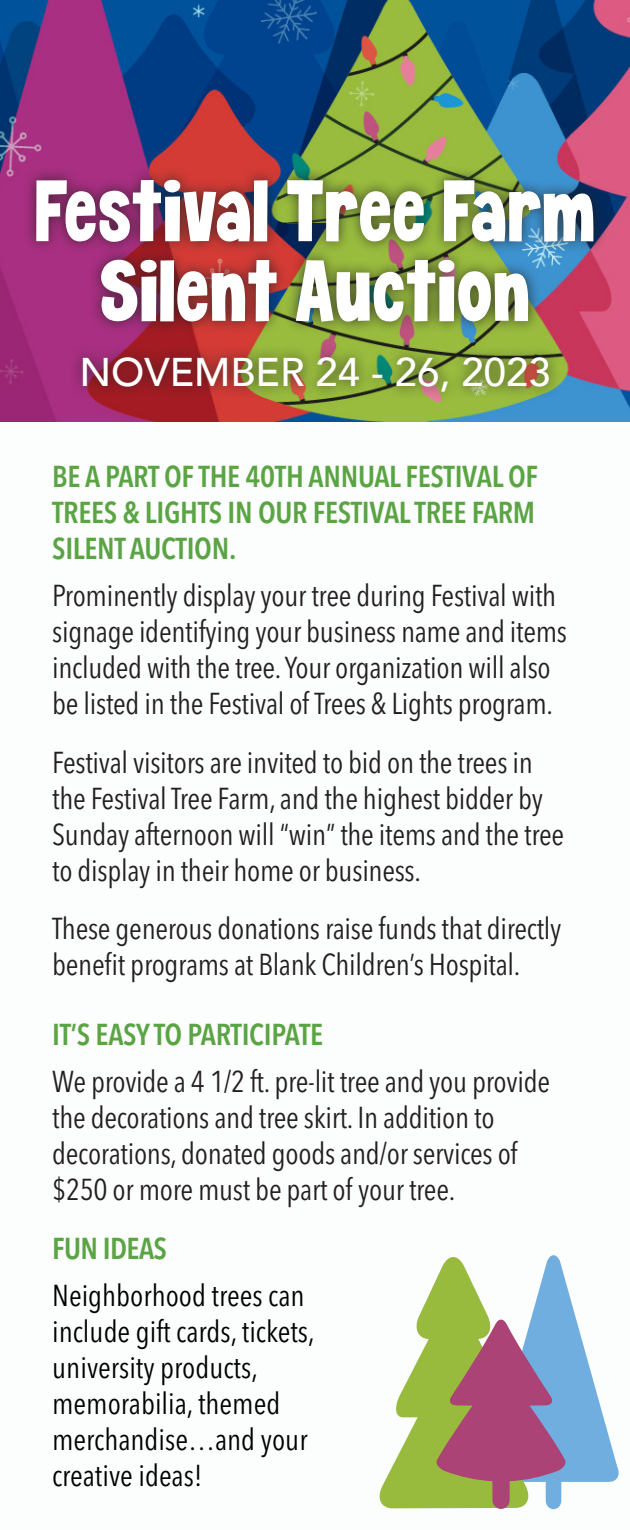
<style>
.page{position:relative;width:630px;height:1530px;background:#fff}
.page>*{position:absolute;margin:0;border:0;box-sizing:border-box;transform-origin:0 0}
.t1{font:102.5px/80px "KG Crossing A Line";color:#fff;text-align:center}
.t2{font:500 40px "Avenir";color:#fff}
.t3{font:condensed 30px/36px "Avenir Next LT Pro";letter-spacing:-.01em;color:#231f20}
.t4{font:condensed 30px/36px "Avenir Next LT Pro";color:#000}
.t5{font:600 condensed 30px/36px "Avenir Next LT Pro";letter-spacing:-.01em;color:#5ba444;text-align:justify}
</style>
<div class="page">
<img style="left:0;top:0;width:630px;height:421px">
<div style="left:23px;top:166px;width:584px;height:238px;background:#231f20;opacity:.75"></div>
<svg style="left:379px;top:1255px;width:240px;height:254px"></svg>
<p class="t1" style="left:35px;top:170px;width:562px">Festival Tree Farm<br>Silent Auction</p>
<p class="t2" style="left:79px;top:338px;width:473px">NOVEMBER 24 - 26, 2023</p>
<p class="t5" style="left:52px;top:459px;width:487px">BE A PART OF THE 40TH ANNUAL FESTIVAL OF TREES &amp; LIGHTS IN OUR FESTIVAL TREE FARM SILENT AUCTION.</p>
<p class="t3" style="left:52px;top:578px;width:516px">Prominently display your tree during Festival with signage identifying your business name and items included with the tree. Your organization will also be listed in the Festival of Trees &amp; Lights program.</p>
<p class="t3" style="left:52px;top:744px;width:514px">Festival visitors are invited to bid on the trees in the Festival Tree Farm, and the highest bidder by Sunday afternoon will “win” the items and the tree to display in their home or business.</p>
<p class="t3" style="left:52px;top:911px;width:511px">These generous donations raise funds that directly benefit programs at Blank Children’s Hospital.</p>
<p class="t5" style="left:52px;top:1017px;width:273px">IT’S EASY TO PARTICIPATE</p>
<p class="t3" style="left:52px;top:1064px;width:499px">We provide a 4 1/2 ft. pre-lit tree and you provide the decorations and tree skirt. In addition to decorations, donated goods and/or services of $250 or more must be part of your tree.</p>
<p class="t5" style="left:52px;top:1230px;width:116px">FUN IDEAS</p>
<p class="t4" style="left:52px;top:1278px;width:264px">Neighborhood trees can include gift cards, tickets, university products, memorabilia, themed merchandise…and your creative ideas!</p>
</div>
